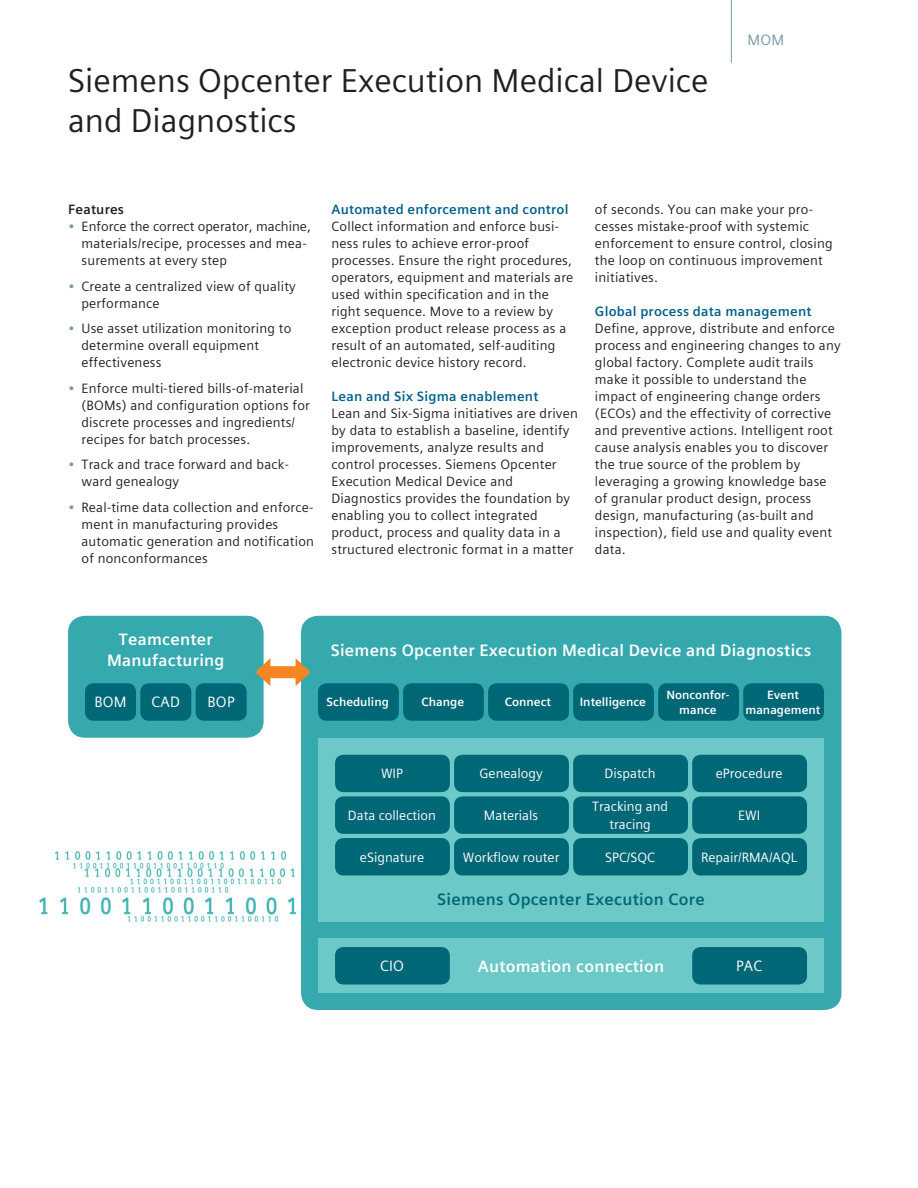
<style>
.page{position:relative;width:918px;height:1188px;background:#fff}
.page>*{position:absolute;margin:0;border:0;box-sizing:border-box;transform-origin:0 0}
.t1{font:33px/39.6px "Siemens Sans Global";color:#231f20}
.t2{font:700 16.5px/21.5px "Siemens Sans Global";letter-spacing:.015em;color:#fff;text-align:center}
.t3{font:700 16.5px "Siemens Sans Global";letter-spacing:.015em;color:#006776}
.t4{font:15px "Siemens Sans Global";letter-spacing:.015em;color:#fff}
.t5{font:15px "Siemens Sans Global";color:#7b99a9}
.t6{font:13.5px/17px "Siemens Sans Global";letter-spacing:.015em;color:#231f20}
.t7{font:13.5px/17.5px "Siemens Sans Global";color:#fff;text-align:center}
.t8{font:700 13.5px "Siemens Sans Global";letter-spacing:.015em;color:#006288}
.t9{font:700 13.5px "Siemens Sans Global";letter-spacing:.015em;color:#231f20}
.t10{font:700 12px/15.6px "Siemens Sans Global";color:#fff;text-align:center}
.s1{color:#7b99a9}
</style>
<div class="page">
<hr style="left:731px;top:0;width:1px;height:63px;background:#7b99a9">
<img style="left:40px;top:852px;width:256px;height:70px">
<div style="left:301px;top:616px;width:540px;height:394px;background:#36a9af;border-radius:17px"></div>
<div style="left:318px;top:738px;width:506px;height:184px;background:#6cc9c8"></div>
<div style="left:318px;top:939px;width:506px;height:54px;background:#6cc9c8"></div>
<div style="left:68px;top:616px;width:196px;height:122px;background:#36a9af;border-radius:17px"></div>
<div style="left:318px;top:683px;width:81px;height:38px;background:#006776;border-radius:9px"></div>
<div style="left:743px;top:683px;width:81px;height:38px;background:#006776;border-radius:9px"></div>
<div style="left:658px;top:683px;width:81px;height:38px;background:#006776;border-radius:9px"></div>
<div style="left:573px;top:683px;width:81px;height:38px;background:#006776;border-radius:9px"></div>
<div style="left:488px;top:683px;width:81px;height:38px;background:#006776;border-radius:9px"></div>
<div style="left:403px;top:683px;width:81px;height:38px;background:#006776;border-radius:9px"></div>
<div style="left:335px;top:755px;width:115px;height:37px;background:#006776;border-radius:9px"></div>
<div style="left:454px;top:755px;width:115px;height:37px;background:#006776;border-radius:9px"></div>
<div style="left:573px;top:755px;width:115px;height:37px;background:#006776;border-radius:9px"></div>
<div style="left:692px;top:755px;width:115px;height:37px;background:#006776;border-radius:9px"></div>
<div style="left:335px;top:796px;width:115px;height:38px;background:#006776;border-radius:9px"></div>
<div style="left:454px;top:796px;width:115px;height:38px;background:#006776;border-radius:9px"></div>
<div style="left:573px;top:796px;width:115px;height:38px;background:#006776;border-radius:9px"></div>
<div style="left:692px;top:796px;width:115px;height:38px;background:#006776;border-radius:9px"></div>
<div style="left:335px;top:838px;width:115px;height:37px;background:#006776;border-radius:9px"></div>
<div style="left:335px;top:947px;width:115px;height:37px;background:#006776;border-radius:9px"></div>
<div style="left:454px;top:838px;width:115px;height:37px;background:#006776;border-radius:9px"></div>
<div style="left:573px;top:838px;width:115px;height:37px;background:#006776;border-radius:9px"></div>
<div style="left:692px;top:838px;width:115px;height:37px;background:#006776;border-radius:9px"></div>
<div style="left:692px;top:947px;width:115px;height:37px;background:#006776;border-radius:9px"></div>
<div style="left:85px;top:683px;width:51px;height:38px;background:#006776;border-radius:9px"></div>
<div style="left:140px;top:683px;width:51px;height:38px;background:#006776;border-radius:9px"></div>
<div style="left:196px;top:683px;width:51px;height:38px;background:#006776;border-radius:9px"></div>
<div style="left:265px;top:666px;width:36px;height:12px;background:#f58520"></div>
<svg style="left:255px;top:658px;width:15px;height:28px"></svg>
<svg style="left:296px;top:658px;width:15px;height:28px"></svg>
<h1 class="t1" style="left:68px;top:61px;width:642px">Siemens Opcenter Execution Medical Device and Diagnostics</h1>
<p class="t5" style="left:748px;top:29px;width:38px">MOM</p>
<p class="t9" style="left:68px;top:199px;width:58px">Features</p>
<p class="t6" style="left:82px;top:218px;width:231px;text-indent:-14px"><span class="s1">•</span> Enforce the correct operator, machine, materials/recipe, processes and mea&shy;surements at every step</p>
<p class="t6" style="left:82px;top:278px;width:216px;text-indent:-14px"><span class="s1">•</span> Create a centralized view of quality performance</p>
<p class="t6" style="left:82px;top:320px;width:211px;text-indent:-14px"><span class="s1">•</span> Use asset utilization monitoring to determine overall equipment effectiveness</p>
<p class="t6" style="left:82px;top:380px;width:230px;text-indent:-14px"><span class="s1">•</span> Enforce multi-tiered bills-of-material (BOMs) and configuration options for discrete processes and ingredients/ recipes for batch processes.</p>
<p class="t6" style="left:82px;top:456px;width:209px;text-indent:-14px"><span class="s1">•</span> Track and trace forward and back&shy;ward genealogy</p>
<p class="t6" style="left:82px;top:499px;width:234px;text-indent:-14px"><span class="s1">•</span> Real-time data collection and enforce&shy;ment in manufacturing provides automatic generation and notification of nonconformances</p>
<p class="t8" style="left:332px;top:199px;width:239px">Automated enforcement and control</p>
<p class="t6" style="left:332px;top:218px;width:243px">Collect information and enforce busi&shy;ness rules to achieve error-proof processes. Ensure the right procedures, operators, equipment and materials are used within specification and in the right sequence. Move to a review by exception product release process as a result of an automated, self-auditing electronic device history record.</p>
<p class="t8" style="left:332px;top:386px;width:208px">Lean and Six Sigma enablement</p>
<p class="t6" style="left:332px;top:405px;width:248px">Lean and Six-Sigma initiatives are driven by data to establish a baseline, identify improvements, analyze results and control processes. Siemens Opcenter Execution Medical Device and Diagnostics provides the foundation by enabling you to collect integrated product, process and quality data in a structured electronic format in a matter</p>
<p class="t6" style="left:595px;top:201px;width:239px">of seconds. You can make your pro&shy;cesses mistake-proof with systemic enforcement to ensure control, closing the loop on continuous improvement initiatives.</p>
<p class="t8" style="left:595px;top:301px;width:218px">Global process data management</p>
<p class="t6" style="left:595px;top:320px;width:247px">Define, approve, distribute and enforce process and engineering changes to any global factory. Complete audit trails make it possible to understand the impact of engineering change orders (ECOs) and the effectivity of corrective and preventive actions. Intelligent root cause analysis enables you to discover the true source of the problem by leveraging a growing knowledge base of granular product design, process design, manufacturing (as-built and inspection), field use and quality event data.</p>
<p class="t2" style="left:107px;top:629px;width:119px">Teamcenter<br>Manufacturing</p>
<p class="t2" style="left:331px;top:639px;width:482px">Siemens Opcenter Execution Medical Device and Diagnostics</p>
<p class="t4" style="left:94px;top:691px;width:34px">BOM</p>
<p class="t4" style="left:152px;top:691px;width:30px">CAD</p>
<p class="t4" style="left:208px;top:691px;width:29px">BOP</p>
<p class="t10" style="left:666px;top:687px;width:65px">Nonconfor&shy;mance</p>
<p class="t10" style="left:327px;top:695px;width:64px">Scheduling</p>
<p class="t10" style="left:745px;top:687px;width:76px">Event management</p>
<p class="t10" style="left:421px;top:695px;width:44px">Change</p>
<p class="t10" style="left:505px;top:695px;width:48px">Connect</p>
<p class="t10" style="left:580px;top:695px;width:68px">Intelligence</p>
<p class="t7" style="left:381px;top:765px;width:23px">WIP</p>
<p class="t7" style="left:479px;top:765px;width:65px">Genealogy</p>
<p class="t7" style="left:605px;top:765px;width:53px">Dispatch</p>
<p class="t7" style="left:716px;top:765px;width:68px">eProcedure</p>
<p class="t7" style="left:348px;top:807px;width:90px">Data collection</p>
<p class="t7" style="left:484px;top:807px;width:56px">Materials</p>
<p class="t7" style="left:592px;top:798px;width:77px">Tracking and tracing</p>
<p class="t7" style="left:738px;top:807px;width:24px">EWI</p>
<p class="t7" style="left:360px;top:848px;width:66px">eSignature</p>
<p class="t7" style="left:463px;top:848px;width:98px">Workflow router</p>
<p class="t7" style="left:605px;top:848px;width:52px">SPC/SQC</p>
<p class="t7" style="left:701px;top:848px;width:97px">Repair/RMA/AQL</p>
<p class="t4" style="left:380px;top:955px;width:25px">CIO</p>
<p class="t3" style="left:437px;top:886px;width:269px">Siemens Opcenter Execution Core</p>
<p class="t2" style="left:478px;top:956px;width:188px">Automation connection</p>
<p class="t4" style="left:736px;top:955px;width:28px">PAC</p>
</div>
